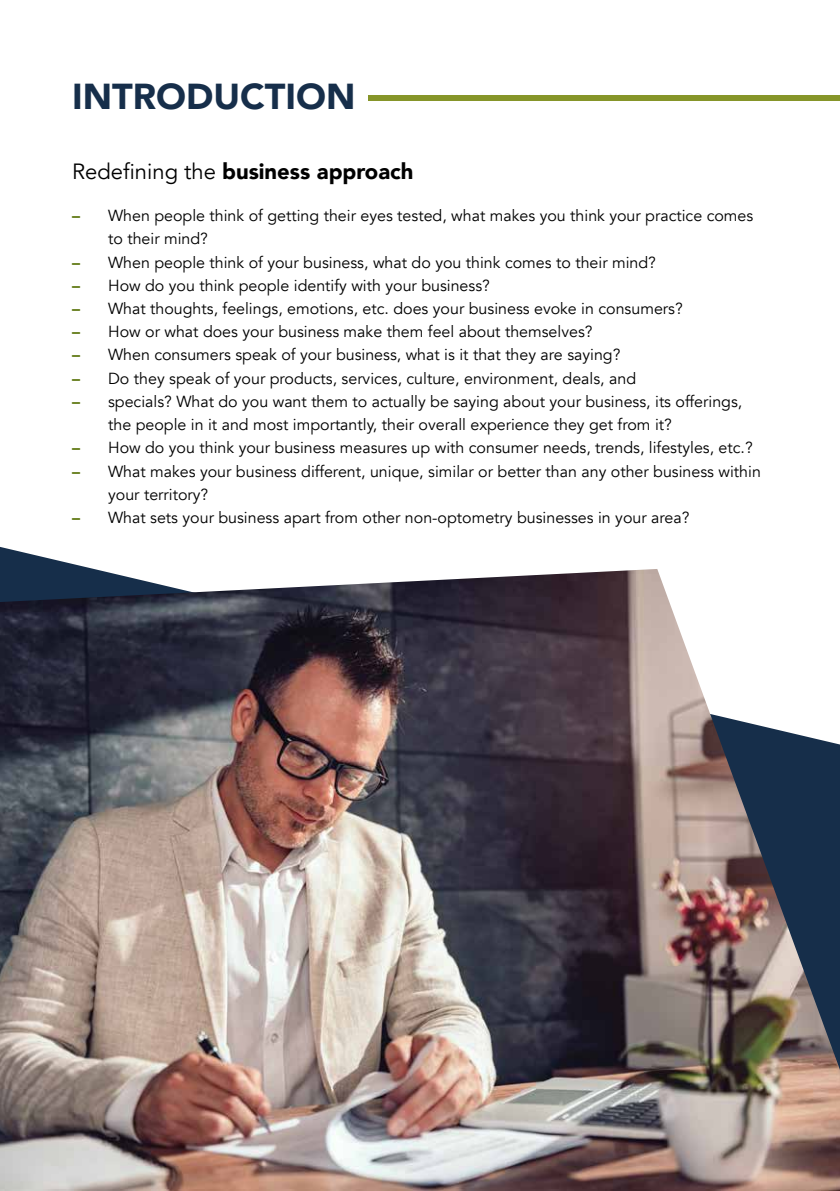
<style>
.page{position:relative;width:840px;height:1191px;background:#fff}
.page>*{position:absolute;margin:0;border:0;box-sizing:border-box;transform-origin:0 0}
.t1{font:900 36px "Avenir";color:#162e4a}
.t2{font:900 22px "Avenir";color:#000}
.t3{font:16px/23.2px "Avenir";color:#000}
.s1{font-weight:400}
.s2{font-weight:900;color:#71872d}
</style>
<div class="page">
<div style="left:368px;top:95px;width:471px;height:6px;background:#869529"></div>
<img style="left:0;top:569px;width:839px;height:622px">
<h1 class="t1" style="left:72px;top:66px;width:66px">Intro</h1>
<h1 class="t1" style="left:186px;top:66px;width:171px">duction</h1>
<h2 class="t2" style="left:72px;top:152px;width:343px"><span class="s1">Redefining the</span> business approach</h2>
<p class="t3" style="left:108px;top:204px;width:646px;text-indent:-36px"><span class="s2">–</span> When people think of getting their eyes tested, what makes you think your practice comes to their mind?</p>
<p class="t3" style="left:72px;top:251px;width:585px"><span class="s2">–</span> When people think of your business, what do you think comes to their mind?</p>
<p class="t3" style="left:72px;top:274px;width:419px"><span class="s2">–</span> How do you think people identify with your business?</p>
<p class="t3" style="left:72px;top:297px;width:612px"><span class="s2">–</span> What thoughts, feelings, emotions, etc. does your business evoke in consumers?</p>
<p class="t3" style="left:72px;top:320px;width:521px"><span class="s2">–</span> How or what does your business make them feel about themselves?</p>
<p class="t3" style="left:72px;top:344px;width:549px"><span class="s2">–</span> When consumers speak of your business, what is it that they are saying?</p>
<p class="t3" style="left:72px;top:367px;width:565px"><span class="s2">–</span> Do they speak of your products, services, culture, environment, deals, and</p>
<p class="t3" style="left:108px;top:390px;width:635px;text-indent:-36px"><span class="s2">–</span> specials? What do you want them to actually be saying about your business, its offerings, the people in it and most importantly, their overall experience they get from it?</p>
<p class="t3" style="left:72px;top:436px;width:681px"><span class="s2">–</span> How do you think your business measures up with consumer needs, trends, lifestyles, etc.?</p>
<p class="t3" style="left:108px;top:460px;width:654px;text-indent:-36px"><span class="s2">–</span> What makes your business different, unique, similar or better than any other business within your territory?</p>
<p class="t3" style="left:72px;top:506px;width:618px"><span class="s2">–</span> What sets your business apart from other non-optometry businesses in your area?</p>
</div>
